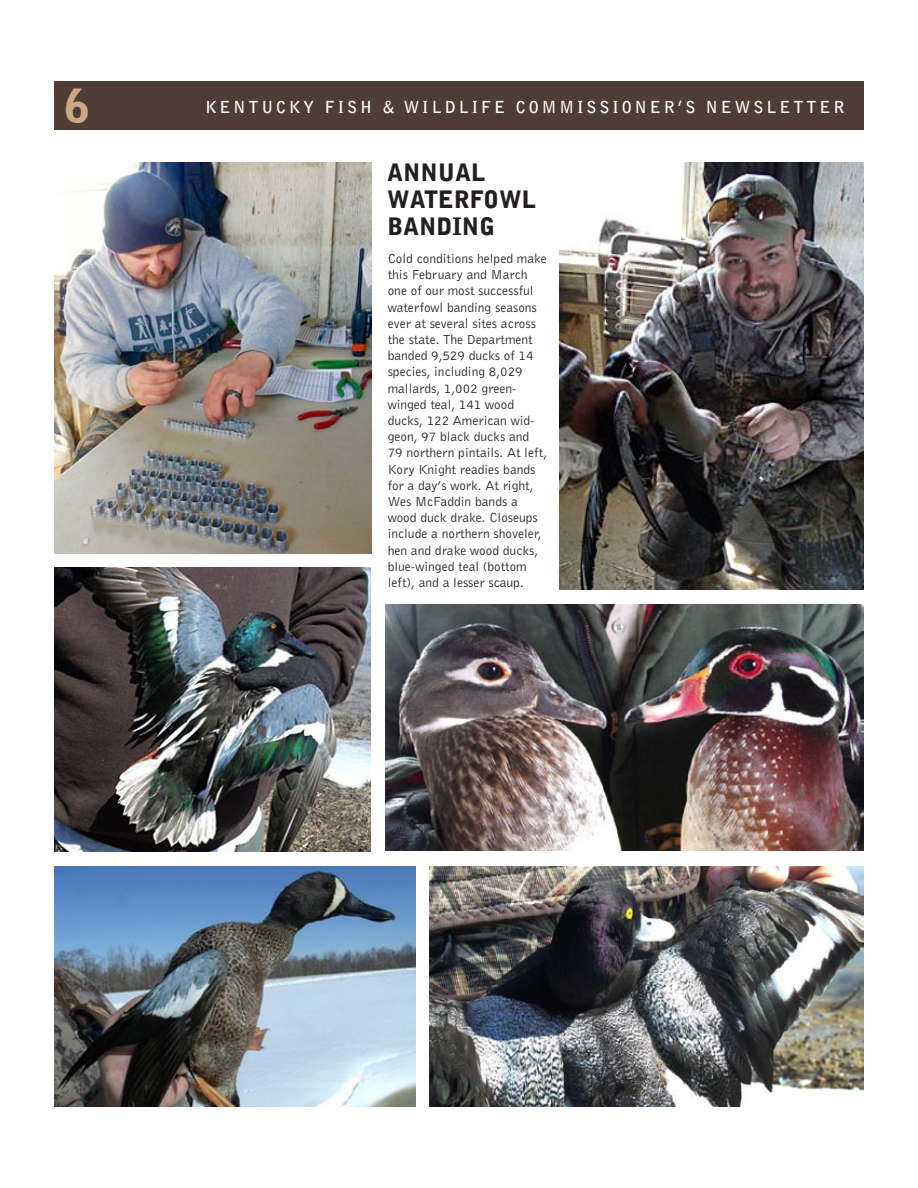
<style>
.page{position:relative;width:918px;height:1188px;background:#fff}
.page>*{position:absolute;margin:0;border:0;box-sizing:border-box;transform-origin:0 0}
.t1{font:900 45px "Bell Gothic Std";color:#caaa85}
.t2{font:900 24px/27px "Bell Gothic BT";color:#231f20}
.t3{font:700 16.5px "Bell Gothic Std";letter-spacing:.18em;color:#fff}
.t4{font:13.5px/16.2px "Bell Gothic BT";color:#231f20}
</style>
<div class="page">
<div style="left:54px;top:81px;width:810px;height:48px;background:#4f3c35"></div>
<img style="left:54px;top:162px;width:318px;height:392px">
<img style="left:54px;top:866px;width:362px;height:241px">
<img style="left:429px;top:866px;width:435px;height:241px">
<img style="left:54px;top:568px;width:316px;height:283px">
<img style="left:560px;top:162px;width:304px;height:428px">
<img style="left:386px;top:605px;width:478px;height:245px">
<h1 class="t1" style="left:65px;top:80px;width:27px">6</h1>
<p class="t3" style="left:206px;top:97px;width:640px">KENTUCKY FISH &amp; WILDLIFE COMMISSIONER’S NEWSLETTER</p>
<h2 class="t2" style="left:387px;top:159px;width:150px">ANNUAL<br>WATERFOWL<br>BANDING</h2>
<p class="t4" style="left:388px;top:250px;width:161px">Cold conditions helped make this February and March one of our most successful waterfowl banding seasons ever at several sites across the state. The Department banded 9,529 ducks of 14 species, including 8,029 mallards, 1,002 green&shy;winged teal, 141 wood ducks, 122 American wid&shy;geon, 97 black ducks and<br>79 northern pintails. At left,<br>Kory Knight readies bands for a day’s work. At right,<br>Wes McFaddin bands a wood duck drake. Closeups include a northern shoveler, hen and drake wood ducks, blue-winged teal (bottom left), and a lesser scaup.</p>
</div>
